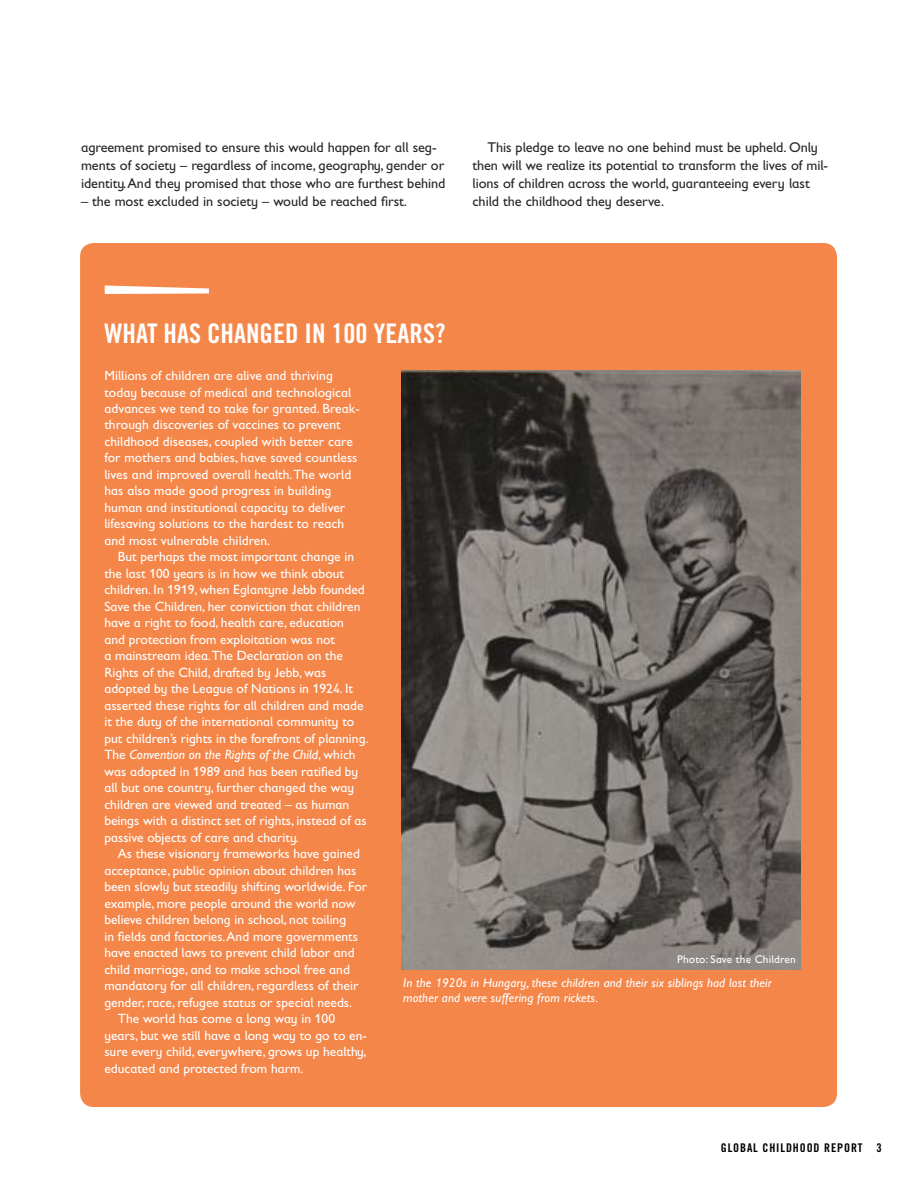
<style>
.page{position:relative;width:918px;height:1188px;background:#fff}
.page>*{position:absolute;margin:0;border:0;box-sizing:border-box;transform-origin:0 0}
.t1{font:27px "Trade Gothic Bold Cond Twenty";color:#fff}
.t2{font:14.25px/18px "Gill Sans Infant Std";letter-spacing:-.005em;color:#292829}
.t3{font:13.5px/16.5px "Gill Sans Infant Std";color:#fff}
.t4{font:italic 12.75px/15px "Gill Sans Infant Std";letter-spacing:.01em;color:#fff}
.t5{font:12px "Trade Gothic Bold Cond Twenty";letter-spacing:.075em;color:#000}
.t6{font:11.25px "Gill Sans Infant Std";letter-spacing:.02em;color:#fff}
.s1{font-style:italic}
</style>
<div class="page">
<div style="left:80px;top:243px;width:757px;height:864px;background:#f58649;border-radius:14px"></div>
<svg style="left:105px;top:285px;width:104px;height:9px"></svg>
<img style="left:401px;top:371px;width:400px;height:599px">
<p class="t2" style="left:81px;top:138px;width:366px">agreement promised to ensure this would happen for all seg&shy;ments of society – regardless of income, geography, gender or identity. And they promised that those who are furthest behind</p>
<p class="t2" style="left:81px;top:192px;width:327px">– the most excluded in society – would be reached first.</p>
<p class="t2" style="left:472px;top:138px;width:357px;text-indent:15px">This pledge to leave no one behind must be upheld. Only then will we realize its potential to transform the lives of mil&shy;lions of children across the world, guaranteeing every last child the childhood they deserve.</p>
<h1 class="t1" style="left:105px;top:317px;width:342px">WHAT HAS CHANGED IN 100 YEARS?</h1>
<p class="t3" style="left:104px;top:367px;width:257px">Millions of children are alive and thriving today because of medical and technological advances we tend to take for granted. Break&shy;through discoveries of vaccines to prevent childhood diseases, coupled with better care for mothers and babies, have saved countless lives and improved overall health. The world has also made good progress in building human and institutional capacity to deliver lifesaving solutions to the hardest to reach and most vulnerable children.</p>
<p class="t3" style="left:104px;top:549px;width:266px;text-indent:14px">But perhaps the most important change in the last 100 years is in how we think about children. In 1919, when Eglantyne Jebb founded Save the Children, her conviction that children have a right to food, health care, education<br>and protection from exploitation was not<br>a mainstream idea.The Declaration on the Rights of the Child, drafted by Jebb, was adopted by the League of Nations in 1924. It asserted these rights for all children and made it the duty of the international community to put children’s rights in the forefront of planning.<br>The <span class="s1">Convention on the Rights of the Child</span>, which was adopted in 1989 and has been ratified by all but one country, further changed the way children are viewed and treated – as human beings with a distinct set of rights, instead of as passive objects of care and charity.</p>
<p class="t3" style="left:118px;top:846px;width:244px">As these visionary frameworks have gained</p>
<p class="t3" style="left:104px;top:862px;width:253px">acceptance, public opinion about children has</p>
<p class="t3" style="left:104px;top:879px;width:264px">been slowly but steadily shifting worldwide. For</p>
<p class="t3" style="left:104px;top:895px;width:253px">example, more people around the world now</p>
<p class="t3" style="left:104px;top:912px;width:243px">believe children belong in school, not toiling</p>
<p class="t3" style="left:104px;top:928px;width:255px">in fields and factories. And more governments</p>
<p class="t3" style="left:104px;top:945px;width:252px">have enacted laws to prevent child labor and</p>
<p class="t3" style="left:104px;top:961px;width:247px">child marriage, and to make school free and</p>
<p class="t3" style="left:104px;top:978px;width:255px">mandatory for all children, regardless of their</p>
<p class="t3" style="left:104px;top:994px;width:249px">gender, race, refugee status or special needs.</p>
<p class="t3" style="left:118px;top:1011px;width:219px">The world has come a long way in 100</p>
<p class="t3" style="left:104px;top:1027px;width:264px">years, but we still have a long way to go to en-</p>
<p class="t3" style="left:104px;top:1044px;width:264px">sure every child, everywhere, grows up healthy,</p>
<p class="t3" style="left:104px;top:1060px;width:201px">educated and protected from harm.</p>
<p class="t6" style="left:677px;top:953px;width:120px">Photo: Save the Children</p>
<p class="t4" style="left:403px;top:976px;width:370px">In the 1920s in Hungary, these children and their six siblings had lost their mother and were suffering from rickets.</p>
<p class="t5" style="left:721px;top:1140px;width:162px">GLOBAL CHILDHOOD REPORT 3</p>
</div>
